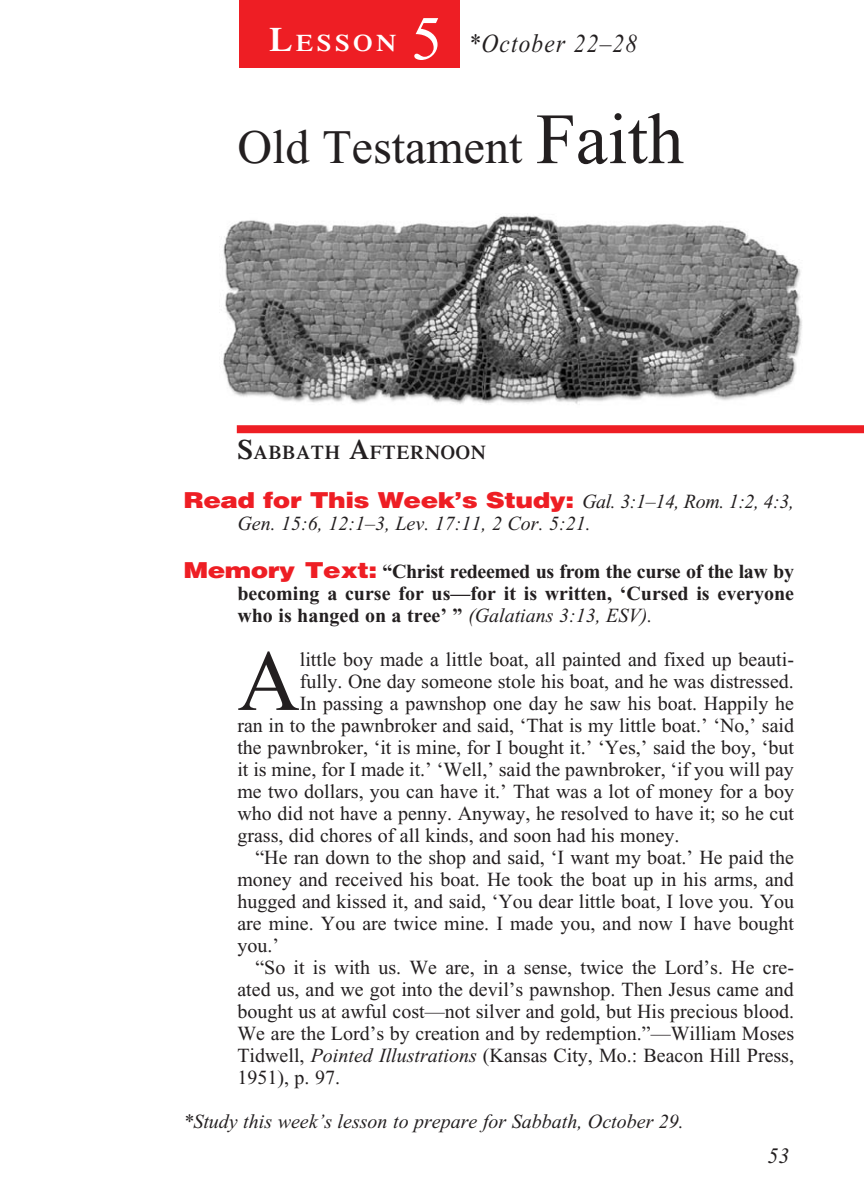
<style>
.page{position:relative;width:864px;height:1188px;background:#fff}
.page>*{position:absolute;margin:0;border:0;box-sizing:border-box;transform-origin:0 0}
._4-Body_Copy{font:86.4px "Times New Roman";color:#231f20}
.t1{font:62px "Times New Roman";color:#fff}
._1-Lesson_Title{font:48px "Times New Roman";color:#231f20}
._00-Month-Day{font:italic 26px "Times New Roman";letter-spacing:.05em;color:#231f20;scale:.9 1}
.t2{font:600 23.8px "Times";letter-spacing:.145em;color:#fff;scale:1.1 1}
._6-question{font:900 22px "Helvetica";letter-spacing:-.02em;color:#ee1e24;scale:1.2 1}
.t3{font:italic 22px "Times New Roman";color:#231f20}
._4-Body_Copy-2{font:20px/22px "Times New Roman";color:#231f20;text-align:justify}
._6-question-2{font:700 20px/22px "Times New Roman";color:#231f20;text-align:justify}
._8-Study_this_week_s{font:italic 20px "Times New Roman";color:#231f20}
._6-question-3{font:italic 20px "Times New Roman";color:#231f20}
._3-Sabbath_Afternoon{font:600 19.6px "Times";letter-spacing:.035em;color:#231f20}
.s1{font-size:34px}
.s2{font-size:72px}
.s3{font-size:28px}
.s4{font-family:"Times New Roman";font-weight:400;font-style:italic;font-size:20px;color:#231f20}
.s5{font-family:"Helvetica";font-weight:900;font-size:22px;color:#ee1e24}
.s6{font-weight:400;font-style:italic}
.s7{font-style:italic}
</style>
<div class="page">
<div style="left:239px;top:0;width:221px;height:68px;background:#ee1e24"></div>
<img style="left:223px;top:215px;width:579px;height:190px">
<div style="left:237px;top:425px;width:627px;height:8px;background:#ee1e24"></div>
<p class="t2" style="left:269px;top:29px;width:117px"><span class="s1">L</span>ESSON</p>
<p class="t1" style="left:411px;top:5px;width:32px">5</p>
<p class="_00-Month-Day" style="left:469px;top:30px;width:189px">*October 22–28</p>
<p class="_1-Lesson_Title" style="left:237px;top:121px;width:448px">Old Testament <span class="s2">Faith</span></p>
<p class="_3-Sabbath_Afternoon" style="left:237px;top:441px;width:250px"><span class="s3">S</span>ABBATH <span class="s3">A</span>FTERNOON</p>
<p class="_6-question" style="left:183px;top:485px;width:510px">Read for This Week’s Study: <span class="s4">Gal. 3:1–14, Rom. 1:2, 4:3,</span></p>
<p class="_6-question-3" style="left:237px;top:512px;width:355px">Gen. 15:6, 12:1–3, Lev. 17:11, 2 Cor. 5:21.</p>
<p class="_6-question-2" style="left:237px;top:560px;width:558px;text-indent:-54px"><span class="s5">Memory Text:</span> “Christ redeemed us from the curse of the law by becoming a curse for us—for it is written, ‘Cursed is everyone who is hanged on a tree’ ” <span class="s6">(Galatians 3:13, ESV).</span></p>
<p class="_4-Body_Copy" style="left:237px;top:634px;width:64px">A</p>
<p class="_4-Body_Copy-2" style="left:300px;top:648px;width:496px">little boy made a little boat, all painted and fixed up beauti-</p>
<p class="_4-Body_Copy-2" style="left:300px;top:670px;width:496px">fully. One day someone stole his boat, and he was distressed.</p>
<p class="_4-Body_Copy-2" style="left:300px;top:692px;width:496px">In passing a pawnshop one day he saw his boat. Happily he</p>
<p class="_4-Body_Copy-2" style="left:237px;top:714px;width:558px">ran in to the pawnbroker and said, ‘That is my little boat.’ ‘No,’ said</p>
<p class="_4-Body_Copy-2" style="left:237px;top:736px;width:558px">the pawnbroker, ‘it is mine, for I bought it.’ ‘Yes,’ said the boy, ‘but</p>
<p class="_4-Body_Copy-2" style="left:237px;top:758px;width:558px">it is mine, for I made it.’ ‘Well,’ said the pawnbroker, ‘if you will pay</p>
<p class="_4-Body_Copy-2" style="left:237px;top:780px;width:558px">me two dollars, you can have it.’ That was a lot of money for a boy</p>
<p class="_4-Body_Copy-2" style="left:237px;top:802px;width:558px">who did not have a penny. Anyway, he resolved to have it; so he cut</p>
<p class="_4-Body_Copy-2" style="left:237px;top:824px;width:444px">grass, did chores of all kinds, and soon had his money.</p>
<p class="_4-Body_Copy-2" style="left:237px;top:846px;width:558px;text-indent:18px">“He ran down to the shop and said, ‘I want my boat.’ He paid the money and received his boat. He took the boat up in his arms, and hugged and kissed it, and said, ‘You dear little boat, I love you. You are mine. You are twice mine. I made you, and now I have bought you.’</p>
<p class="_4-Body_Copy-2" style="left:237px;top:956px;width:558px;text-indent:18px">“So it is with us. We are, in a sense, twice the Lord’s. He cre&shy;ated us, and we got into the devil’s pawnshop. Then Jesus came and bought us at awful cost—not silver and gold, but His precious blood.<br>We are the Lord’s by creation and by redemption.”—William Moses Tidwell, <span class="s7">Pointed Illustrations</span> (Kansas City, Mo.: Beacon Hill Press, 1951), p. 97.</p>
<p class="_8-Study_this_week_s" style="left:183px;top:1111px;width:502px">*Study this week’s lesson to prepare for Sabbath, October 29.</p>
<p class="t3" style="left:767px;top:1144px;width:23px">53</p>
</div>
